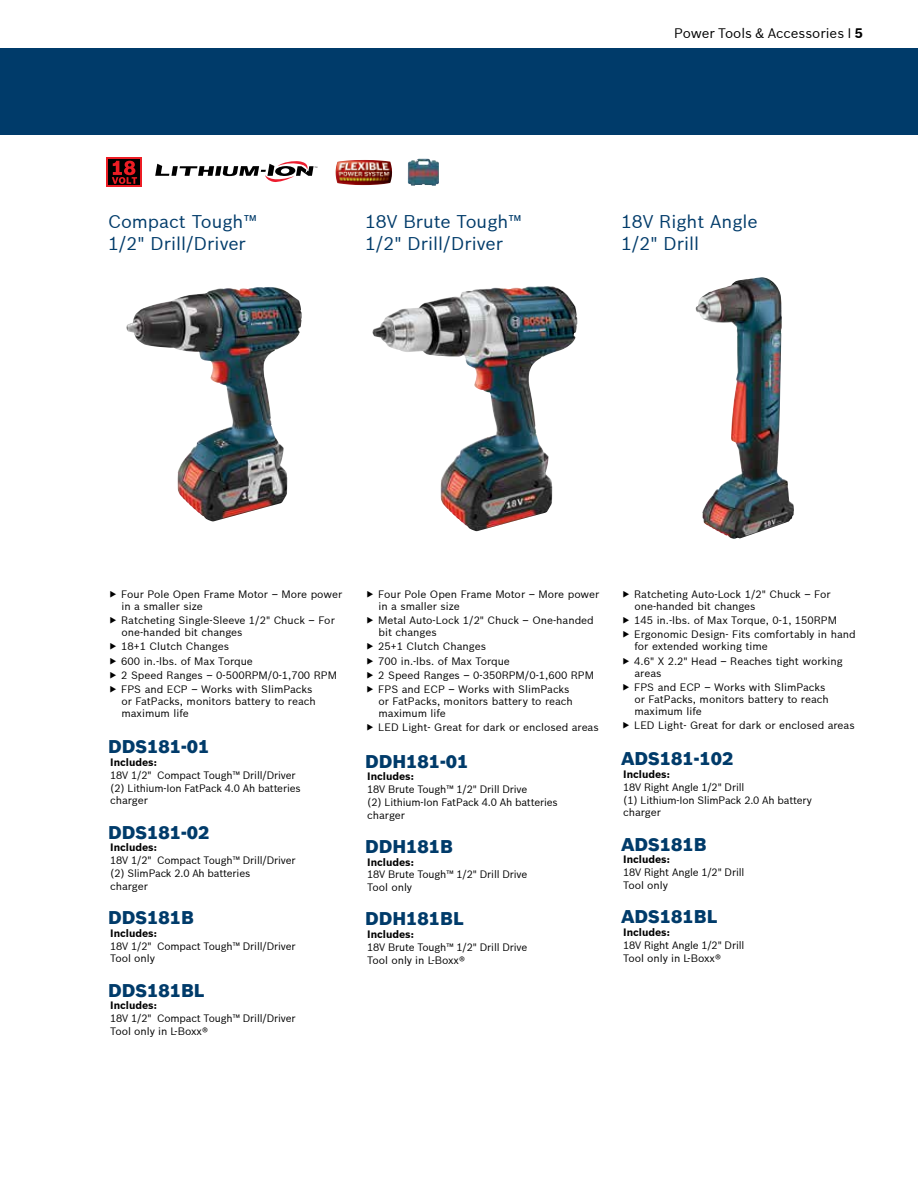
<style>
.page{position:relative;width:918px;height:1188px;background:#fff}
.page>*{position:absolute;margin:0;border:0;box-sizing:border-box;transform-origin:0 0}
.t1{font:900 18px "Bosch Sans";color:#003b6a}
.t2{font:18px/21.6px "Bosch Sans";color:#003b6a}
.t3{font:13.5px "Bosch Sans";color:#000}
.t4{font:10.5px/12.8px "Bosch Sans";color:#000}
.t5{font:700 10.5px "Bosch Sans";color:#000}
.s1{font-weight:700}
</style>
<div class="page">
<div style="left:0;top:48px;width:918px;height:87px;background:#003b6a"></div>
<img style="left:126px;top:287px;width:161px;height:235px">
<img style="left:695px;top:278px;width:99px;height:261px">
<img style="left:372px;top:286px;width:180px;height:246px">
<svg style="left:155px;top:161px;width:162px;height:21px"></svg>
<img style="left:408px;top:159px;width:18px;height:27px">
<svg style="left:106px;top:158px;width:36px;height:29px"></svg>
<div style="left:109px;top:160px;width:31px;height:25px;background:#000"></div>
<svg style="left:112px;top:161px;width:25px;height:23px"></svg>
<img style="left:336px;top:160px;width:56px;height:25px">
<p class="t3" style="left:674px;top:25px;width:190px">Power Tools &amp; Accessories I <span class="s1">5</span></p>
<h1 class="t2" style="left:108px;top:211px;width:150px">Compact Tough™<br>1/2" Drill/Driver</h1>
<h1 class="t2" style="left:365px;top:211px;width:158px">18V Brute Tough™<br>1/2" Drill/Driver</h1>
<h1 class="t2" style="left:621px;top:211px;width:138px">18V Right Angle<br>1/2" Drill</h1>
<p class="t4" style="left:121px;top:588px;width:223px;line-height:12px">Four Pole Open Frame Motor – More power in a smaller size</p>
<p class="t4" style="left:121px;top:614px;width:215px;line-height:12px">Ratcheting Single-Sleeve 1/2" Chuck – For one-handed bit changes</p>
<p class="t4" style="left:121px;top:639px;width:217px;line-height:14.1px">18+1 Clutch Changes<br>600 in.-lbs. of Max Torque<br>2 Speed Ranges – 0-500RPM/0-1,700 RPM<br>FPS and ECP – Works with SlimPacks</p>
<p class="t4" style="left:122px;top:695px;width:196px;line-height:12px">or FatPacks, monitors battery to reach maximum life</p>
<h1 class="t1" style="left:108px;top:736px;width:103px">DDS181-01</h1>
<p class="t5" style="left:110px;top:756px;width:48px">Includes:</p>
<p class="t4" style="left:110px;top:769px;width:192px">18V 1/2" Compact Tough™ Drill/Driver (2) Lithium-Ion FatPack 4.0 Ah batteries charger</p>
<h1 class="t1" style="left:108px;top:821px;width:103px">DDS181-02</h1>
<p class="t5" style="left:110px;top:841px;width:48px">Includes:</p>
<p class="t4" style="left:110px;top:854px;width:187px">18V 1/2" Compact Tough™ Drill/Driver (2) SlimPack 2.0 Ah batteries<br>charger</p>
<h1 class="t1" style="left:108px;top:906px;width:87px">DDS181B</h1>
<p class="t5" style="left:110px;top:927px;width:48px">Includes:</p>
<p class="t4" style="left:110px;top:939px;width:187px">18V 1/2" Compact Tough™ Drill/Driver<br>Tool only</p>
<h1 class="t1" style="left:108px;top:979px;width:98px">DDS181BL</h1>
<p class="t5" style="left:110px;top:999px;width:48px">Includes:</p>
<p class="t4" style="left:110px;top:1012px;width:187px">18V 1/2" Compact Tough™ Drill/Driver<br>Tool only in L-Boxx®</p>
<p class="t4" style="left:378px;top:588px;width:223px;line-height:12px">Four Pole Open Frame Motor – More power in a smaller size</p>
<p class="t4" style="left:378px;top:614px;width:217px;line-height:12px">Metal Auto-Lock 1/2" Chuck – One-handed bit changes</p>
<p class="t4" style="left:378px;top:639px;width:217px;line-height:14.1px">25+1 Clutch Changes<br>700 in.-lbs. of Max Torque<br>2 Speed Ranges – 0-350RPM/0-1,600 RPM<br>FPS and ECP – Works with SlimPacks</p>
<p class="t4" style="left:379px;top:695px;width:196px;line-height:12px">or FatPacks, monitors battery to reach maximum life</p>
<p class="t4" style="left:378px;top:721px;width:222px">LED Light- Great for dark or enclosed areas</p>
<h1 class="t1" style="left:365px;top:750px;width:105px">DDH181-01</h1>
<p class="t5" style="left:367px;top:770px;width:48px">Includes:</p>
<p class="t4" style="left:367px;top:783px;width:192px">18V Brute Tough™ 1/2" Drill Drive<br>(2) Lithium-Ion FatPack 4.0 Ah batteries charger</p>
<h1 class="t1" style="left:365px;top:835px;width:90px">DDH181B</h1>
<p class="t5" style="left:367px;top:855px;width:48px">Includes:</p>
<p class="t4" style="left:367px;top:868px;width:162px">18V Brute Tough™ 1/2" Drill Drive<br>Tool only</p>
<h1 class="t1" style="left:365px;top:908px;width:100px">DDH181BL</h1>
<p class="t5" style="left:367px;top:928px;width:48px">Includes:</p>
<p class="t4" style="left:367px;top:941px;width:162px">18V Brute Tough™ 1/2" Drill Drive<br>Tool only in L-Boxx®</p>
<p class="t4" style="left:634px;top:588px;width:198px;line-height:12px">Ratcheting Auto-Lock 1/2" Chuck – For one-handed bit changes</p>
<p class="t4" style="left:634px;top:613px;width:223px;line-height:14.1px">145 in.-lbs. of Max Torque, 0-1, 150RPM<br>Ergonomic Design- Fits comfortably in hand</p>
<p class="t4" style="left:634px;top:639px;width:210px;line-height:14.1px">for extended working time<br>4.6" X 2.2" Head – Reaches tight working</p>
<p class="t4" style="left:634px;top:666px;width:193px;line-height:14.1px">areas<br>FPS and ECP – Works with SlimPacks</p>
<p class="t4" style="left:635px;top:693px;width:196px;line-height:12px">or FatPacks, monitors battery to reach maximum life</p>
<p class="t4" style="left:634px;top:719px;width:222px">LED Light- Great for dark or enclosed areas</p>
<h1 class="t1" style="left:621px;top:748px;width:114px">ADS181-102</h1>
<p class="t5" style="left:623px;top:768px;width:48px">Includes:</p>
<p class="t4" style="left:623px;top:781px;width:190px">18V Right Angle 1/2" Drill<br>(1) Lithium-Ion SlimPack 2.0 Ah battery charger</p>
<h1 class="t1" style="left:621px;top:833px;width:87px">ADS181B</h1>
<p class="t5" style="left:623px;top:853px;width:48px">Includes:</p>
<p class="t4" style="left:623px;top:866px;width:123px">18V Right Angle 1/2" Drill<br>Tool only</p>
<h1 class="t1" style="left:621px;top:906px;width:98px">ADS181BL</h1>
<p class="t5" style="left:623px;top:926px;width:48px">Includes:</p>
<p class="t4" style="left:623px;top:939px;width:123px">18V Right Angle 1/2" Drill<br>Tool only in L-Boxx®</p>
</div>
